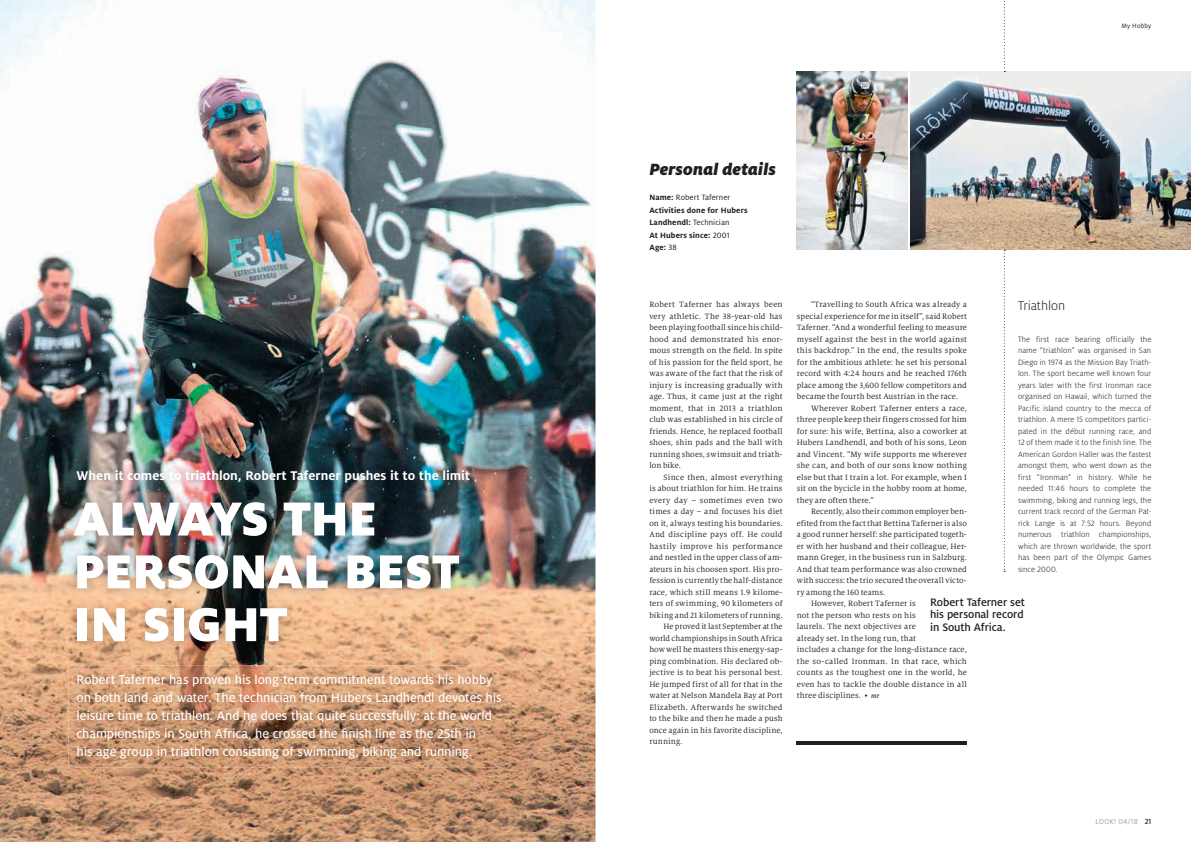
<style>
.page{position:relative;width:1191px;height:842px;background:#fff}
.page>*{position:absolute;margin:0;border:0;box-sizing:border-box;transform-origin:0 0}
.t1{font:900 52.8px/52.8px "Milo Pro";letter-spacing:-.005em;color:#fff}
.t2{font:italic 900 18px "Milo Pro";letter-spacing:.005em;color:#231f20}
.t3{font:14px/18px "Milo Pro Text";letter-spacing:-.005em;color:#fff}
.t4{font:700 14px "Milo Pro";color:#fff}
.t5{font:300 14px "Milo Pro";letter-spacing:-.005em;color:#231f20}
.t6{font:500 12px/12.5px "Milo Pro";letter-spacing:-.005em;color:#231f20;text-align:justify}
.t7{font:8.5px/11.5px "Milo Serif Pro";letter-spacing:.015em;color:#231f20;text-align:justify}
.t8{font:300 8.5px/11.5px "Milo Pro";letter-spacing:.01em;color:#231f20;text-align:justify}
.t9{font:700 8.5px/12.5px "Milo Pro";letter-spacing:.015em;color:#231f20}
.t10{font:8.5px "Milo Serif Pro";letter-spacing:.035em;color:#231f20}
.t11{font:300 8px "Milo Pro";letter-spacing:.025em;color:#808285}
.t12{font:7px "Milo Pro";letter-spacing:.02em;color:#231f20}
.s1{font-weight:400}
.s2{font-weight:500;font-style:italic;font-size:7px}
.s3{font-weight:500;color:#231f20}
</style>
<div class="page">
<img style="left:0;top:0;width:595px;height:842px">
<img style="left:68px;top:461px;width:410px;height:30px">
<img style="left:64px;top:492px;width:405px;height:160px">
<img style="left:68px;top:665px;width:442px;height:102px">
<img style="left:797px;top:72px;width:110px;height:178px">
<img style="left:910px;top:72px;width:281px;height:178px">
<hr style="left:797px;top:741px;width:170px;height:3px;background:#231f20">
<svg style="left:1003px;top:250px;width:2px;height:322px"></svg>
<svg style="left:1003px;top:1px;width:2px;height:71px"></svg>
<h3 class="t4" style="left:77px;top:467px;width:395px">When it comes to triathlon, Robert Taferner pushes it to the limit</h3>
<h1 class="t1" style="left:73px;top:492px;width:388px">ALWAYS THE<br>PERSONAL BEST<br>IN SIGHT</h1>
<p class="t3" style="left:77px;top:670px;width:427px">Robert Taferner has proven his long-term commitment towards his hobby on both land and water. The technician from Hubers Landhendl devotes his leisure time to triathlon. And he does that quite successfully: at the world championships in South Africa, he crossed the finish line as the 25th in<br>his age group in triathlon consisting of swimming, biking and running.</p>
<p class="t12" style="left:1121px;top:22px;width:31px">My Hobby</p>
<h2 class="t2" style="left:649px;top:159px;width:128px">Personal details</h2>
<p class="t9" style="left:649px;top:191px;width:100px">Name: <span class="s1">Robert Taferner<br></span>Activities done for Hubers<br>Landhendl: <span class="s1">Technician<br></span>At Hubers since: <span class="s1">2001<br></span>Age: <span class="s1">38</span></p>
<p class="t7" style="left:649px;top:299px;width:135px">Robert Taferner has always been very athletic. The 38-year-old has been playing football since his child&shy;hood and demonstrated his enor&shy;mous strength on the field. In spite of his passion for the field sport, he was aware of the fact that the risk of injury is increasing gradually with age. Thus, it came just at the right moment, that in 2013 a triathlon club was established in his circle of friends. Hence, he replaced football shoes, shin pads and the ball with running shoes, swimsuit and triath&shy;lon bike.</p>
<p class="t7" style="left:663px;top:471px;width:121px">Since then, almost everything</p>
<p class="t7" style="left:649px;top:483px;width:135px">is about triathlon for him. He trains</p>
<p class="t7" style="left:649px;top:494px;width:135px">every day – sometimes even two</p>
<p class="t7" style="left:649px;top:506px;width:135px">times a day – and focuses his diet</p>
<p class="t7" style="left:649px;top:517px;width:135px">on it, always testing his boundaries.</p>
<p class="t7" style="left:649px;top:529px;width:135px">And discipline pays off. He could</p>
<p class="t10" style="left:649px;top:541px;width:135px">hastily improve his performance</p>
<p class="t7" style="left:649px;top:552px;width:135px">and nestled in the upper class of am-</p>
<p class="t7" style="left:649px;top:563px;width:135px">ateurs in his choosen sport. His pro-</p>
<p class="t7" style="left:649px;top:575px;width:135px">fession is currently the half-distance</p>
<p class="t7" style="left:649px;top:586px;width:135px">race, which still means 1.9 kilome-</p>
<p class="t7" style="left:649px;top:598px;width:135px">ters of swimming, 90 kilometers of</p>
<p class="t7" style="left:649px;top:609px;width:135px">biking and 21 kilometers of running.</p>
<p class="t7" style="left:663px;top:621px;width:121px">He proved it last September at the</p>
<p class="t7" style="left:649px;top:632px;width:135px">world championships in South Africa</p>
<p class="t7" style="left:649px;top:644px;width:135px">how well he masters this energy-sap-</p>
<p class="t7" style="left:649px;top:655px;width:135px">ping combination. His declared ob-</p>
<p class="t7" style="left:649px;top:667px;width:135px">jective is to beat his personal best.</p>
<p class="t7" style="left:649px;top:678px;width:135px">He jumped first of all for that in the</p>
<p class="t7" style="left:649px;top:690px;width:135px">water at Nelson Mandela Bay at Port</p>
<p class="t7" style="left:649px;top:701px;width:135px">Elizabeth. Afterwards he switched</p>
<p class="t7" style="left:649px;top:713px;width:135px">to the bike and then he made a push</p>
<p class="t7" style="left:649px;top:724px;width:135px">once again in his favorite discipline,</p>
<p class="t7" style="left:649px;top:736px;width:35px">running.</p>
<h3 class="t5" style="left:1018px;top:298px;width:49px">Triathlon</h3>
<p class="t8" style="left:1018px;top:333px;width:135px">The first race bearing officially the name “triathlon” was organised in San Diego in 1974 as the Mission Bay Triath&shy;lon. The sport became well known four years later with the first Ironman race organised on Hawaii, which turned the Pacific island country to the mecca of triathlon. A mere 15 competitors partici&shy;pated in the début running race, and 12 of them made it to the finish line. The American Gordon Haller was the fastest amongst them, who went down as the first “Ironman” in history. While he needed 11:46 hours to complete the swimming, biking and running legs, the current track record of the German Pat&shy;rick Lange is at 7:52 hours. Beyond numerous triathlon championships, which are thrown worldwide, the sport has been part of the Olympic Games since 2000.</p>
<p class="t7" style="left:797px;top:299px;width:172px;text-indent:14px">“Travelling to South Africa was already a special experience for me in itself”, said Robert Taferner. “And a wonderful feeling to measure myself against the best in the world against this backdrop.” In the end, the results spoke for the ambitious athlete: he set his personal record with 4:24 hours and he reached 176th place among the 3,600 fellow competitors and became the fourth best Austrian in the race.</p>
<p class="t7" style="left:797px;top:402px;width:172px;text-indent:14px">Wherever Robert Taferner enters a race, three people keep their fingers crossed for him for sure: his wife, Bettina, also a coworker at Hubers Landhendl, and both of his sons, Leon and Vincent. “My wife supports me wherever she can, and both of our sons know nothing else but that I train a lot. For example, when I sit on the bycicle in the hobby room at home, they are often there.”</p>
<p class="t7" style="left:811px;top:506px;width:157px">Recently, also their common employer ben-</p>
<p class="t7" style="left:797px;top:517px;width:172px">efited from the fact that Bettina Taferner is also</p>
<p class="t7" style="left:797px;top:529px;width:172px">a good runner herself: she participated togeth-</p>
<p class="t7" style="left:797px;top:540px;width:172px">er with her husband and their colleague, Her-</p>
<p class="t7" style="left:797px;top:552px;width:172px">mann Greger, in the business run in Salzburg.</p>
<p class="t7" style="left:797px;top:563px;width:172px">And that team performance was also crowned</p>
<p class="t7" style="left:797px;top:575px;width:172px">with success: the trio secured the overall victo-</p>
<p class="t7" style="left:797px;top:586px;width:90px">ry among the 160 teams.</p>
<p class="t7" style="left:811px;top:598px;width:106px">However, Robert Taferner is</p>
<p class="t7" style="left:797px;top:609px;width:121px">not the person who rests on his</p>
<p class="t7" style="left:797px;top:621px;width:121px">laurels. The next objectives are</p>
<p class="t7" style="left:797px;top:632px;width:121px">already set. In the long run, that</p>
<p class="t7" style="left:797px;top:644px;width:172px">includes a change for the long-distance race,</p>
<p class="t7" style="left:797px;top:655px;width:172px">the so-called Ironman. In that race, which</p>
<p class="t7" style="left:797px;top:667px;width:172px">counts as the toughest one in the world, he</p>
<p class="t7" style="left:797px;top:678px;width:172px">even has to tackle the double distance in all</p>
<p class="t7" style="left:797px;top:690px;width:84px">three disciplines. • <span class="s2">mr</span></p>
<h3 class="t6" style="left:930px;top:596px;width:96px">Robert Taferner set his personal record in South Africa.</h3>
<p class="t11" style="left:1095px;top:817px;width:57px">LOOK! 04/18 <span class="s3">21</span></p>
</div>
